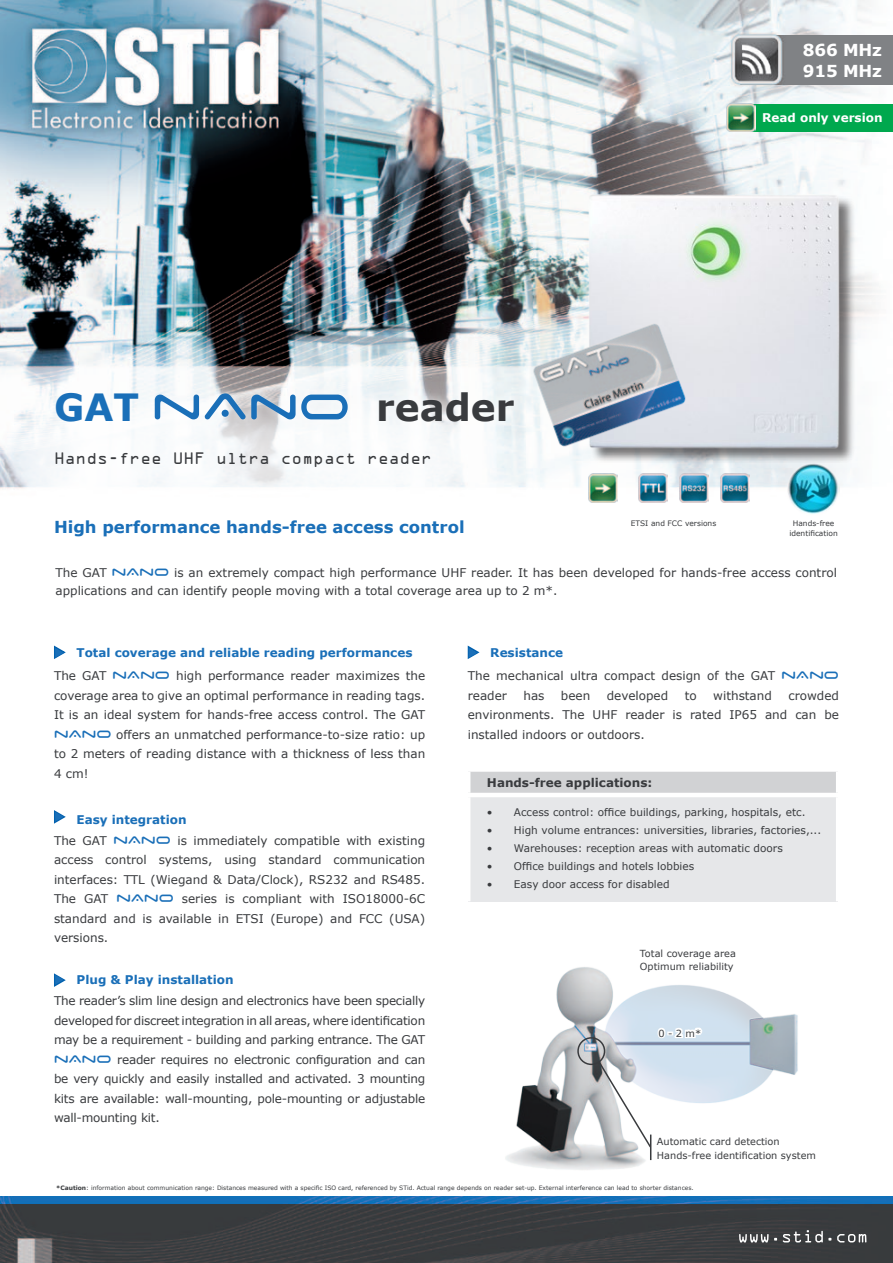
<style>
.page{position:relative;width:893px;height:1263px;background:#fff}
.page>*{position:absolute;margin:0;border:0;box-sizing:border-box;transform-origin:0 0}
.t1{font:700 37.5px "Verdana";color:#393b3e}
.t2{font:700 16.5px "Verdana";color:#1a6fb8}
.t3{font:700 16.5px/21px "Verdana";letter-spacing:-.01em;color:#fff}
.t4{font:15px "OCRA Std";color:#393b3e}
.t5{font:12px/19.5px "Verdana";color:#393b3e;text-align:justify}
.t6{font:700 12px/23.7px "Verdana";color:#1a6fb8}
.t7{font:12px/20.7px "Verdana";letter-spacing:-.02em;color:#393b3e}
.t8{font:700 12px "Verdana";color:#393b3e}
.t9{font:700 12px "Verdana";color:#fff}
.t10{font:10.5px "Verdana";color:#393b3e}
.t11{font:9.75px/13.5px "Verdana";color:#393b3e}
.t12{font:7.5px/10.5px "Verdana";color:#393b3e;text-align:center}
.t13{font:6px "Verdana";color:#393b3e}
.s1{color:#1a6fb8}
.s2{font-family:"Space Age";font-weight:400;font-size:57px;color:#1a6fb8}
.s3{font-family:"Space Age";font-size:16.5px;color:#1a6fb8}
.s4{font-weight:400;color:#393b3e}
.s5{font-family:"Space Age";font-weight:400;font-size:16.5px}
.s6{font-weight:700;color:#1a6fb8}
.s7{font-weight:700}
</style>
<div class="page">
<img style="left:0;top:0;width:893px;height:902px">
<img style="left:0;top:1196px;width:893px;height:67px">
<img style="left:741px;top:35px;width:152px;height:50px">
<img style="left:588px;top:473px;width:29px;height:29px">
<img style="left:680px;top:473px;width:29px;height:29px">
<img style="left:720px;top:473px;width:29px;height:29px">
<img style="left:639px;top:473px;width:29px;height:29px">
<img style="left:786px;top:463px;width:53px;height:52px">
<img style="left:505px;top:967px;width:293px;height:203px">
<svg style="left:655px;top:1025px;width:50px;height:15px"></svg>
<img style="left:551px;top:183px;width:315px;height:275px">
<div style="left:577px;top:1037px;width:28px;height:28px;border:2px solid #393b3e;border-radius:50%"></div>
<img style="left:525px;top:315px;width:172px;height:141px">
<div style="left:739px;top:104px;width:154px;height:27px;background:#00a84e"></div>
<img style="left:726px;top:103px;width:29px;height:29px">
<svg style="left:637px;top:967px;width:101px;height:10px"></svg>
<svg style="left:597px;top:1059px;width:201px;height:106px"></svg>
<div style="left:0;top:366px;width:506px;height:177px;background:#fff"></div>
<div style="left:46px;top:382px;width:477px;height:48px;background:#fff;opacity:.75"></div>
<svg style="left:53px;top:644px;width:14px;height:17px"></svg>
<svg style="left:53px;top:808px;width:14px;height:17px"></svg>
<svg style="left:54px;top:973px;width:12px;height:14px"></svg>
<svg style="left:467px;top:644px;width:13px;height:17px"></svg>
<div style="left:468px;top:769px;width:370px;height:26px;background:#d1d2d4"></div>
<div style="left:468px;top:795px;width:370px;height:106px;background:#e6e7e9"></div>
<div style="left:466px;top:767px;width:374px;height:5px;background:#fff"></div>
<hr style="left:466px;top:772px;width:4px;height:21px;background:#fff">
<hr style="left:836px;top:772px;width:4px;height:21px;background:#fff">
<hr style="left:466px;top:793px;width:374px;height:4px;background:#fff">
<hr style="left:466px;top:797px;width:4px;height:104px;background:#fff">
<hr style="left:836px;top:797px;width:4px;height:104px;background:#fff">
<h2 class="t3" style="left:803px;top:39px;width:81px">866 MHz<br>915 MHz</h2>
<h1 class="t1" style="left:54px;top:380px;width:462px"><span class="s1">GAT</span> <span class="s2">nAno</span> reader</h1>
<p class="t4" style="left:54px;top:452px;width:379px">Hands-free UHF ultra compact reader</p>
<h2 class="t2" style="left:54px;top:515px;width:412px">High performance hands-free access control</h2>
<p class="t9" style="left:762px;top:109px;width:122px">Read only version</p>
<p class="t12" style="left:631px;top:517px;width:87px">ETSI and FCC versions</p>
<p class="t12" style="left:789px;top:518px;width:50px">Hands-free identification</p>
<p class="t5" style="left:56px;top:564px;width:783px;line-height:18px">The GAT <span class="s3">nAno</span> is an extremely compact high performance UHF reader. It has been developed for hands-free access control applications and can identify people moving with a total coverage area up to 2 m*.</p>
<p class="t6" style="left:54px;top:640px;width:373px">◆ Total coverage and reliable reading performances<br><span class="s4">The GAT</span> <span class="s5">nAno</span> <span class="s4">high performance reader maximizes the</span></p>
<p class="t5" style="left:54px;top:686px;width:373px">coverage area to give an optimal performance in reading tags.<br>It is an ideal system for hands-free access control. The GAT <span class="s3">nAno</span> offers an unmatched performance-to-size ratio: up to 2 meters of reading distance with a thickness of less than 4 cm!</p>
<p class="t5" style="left:54px;top:809px;width:373px;line-height:20.7px"><sup>◆</sup> <span class="s6">Easy integration<br></span>The GAT <span class="s3">nAno</span> is immediately compatible with existing</p>
<p class="t5" style="left:54px;top:850px;width:373px">access control systems, using standard communication interfaces: TTL (Wiegand &amp; Data/Clock), RS232 and RS485.<br>The GAT <span class="s3">nAno</span> series is compliant with ISO18000-6C standard and is available in ETSI (Europe) and FCC (USA) versions.</p>
<p class="t7" style="left:54px;top:970px;width:373px"><span class="s1">◆</span> <span class="s6">Plug &amp; Play installation<br></span>The reader’s slim line design and electronics have been specially</p>
<p class="t5" style="left:54px;top:1010px;width:373px">developed for discreet integration in all areas, where identification may be a requirement - building and parking entrance. The GAT <span class="s3">nAno</span> reader requires no electronic configuration and can be very quickly and easily installed and activated. 3 mounting kits are available: wall-mounting, pole-mounting or adjustable wall-mounting kit.</p>
<p class="t5" style="left:468px;top:640px;width:373px;line-height:23.7px"><span class="s1">◆</span> <span class="s6">Resistance<br></span>The mechanical ultra compact design of the GAT <span class="s3">nAno</span></p>
<p class="t5" style="left:468px;top:686px;width:41px">reader</p>
<p class="t5" style="left:523px;top:686px;width:23px">has</p>
<p class="t5" style="left:561px;top:686px;width:31px">been</p>
<p class="t5" style="left:607px;top:686px;width:63px">developed</p>
<p class="t5" style="left:685px;top:686px;width:14px">to</p>
<p class="t5" style="left:713px;top:686px;width:60px">withstand</p>
<p class="t5" style="left:468px;top:686px;width:373px;text-indent:321px">crowded environments. The UHF reader is rated IP65 and can be installed indoors or outdoors.</p>
<p class="t8" style="left:487px;top:774px;width:167px">Hands-free applications:</p>
<p class="t10" style="left:487px;top:805px;width:320px">• Access control: office buildings, parking, hospitals, etc.</p>
<p class="t10" style="left:487px;top:823px;width:336px">• High volume entrances: universities, libraries, factories,...</p>
<p class="t10" style="left:487px;top:841px;width:297px">• Warehouses: reception areas with automatic doors</p>
<p class="t10" style="left:487px;top:859px;width:209px">• Office buildings and hotels lobbies</p>
<p class="t10" style="left:487px;top:877px;width:184px">• Easy door access for disabled</p>
<p class="t11" style="left:640px;top:946px;width:97px">Total coverage area<br>Optimum reliability</p>
<p class="t11" style="left:658px;top:1026px;width:44px">0 - 2 m*</p>
<p class="t11" style="left:657px;top:1134px;width:160px">Automatic card detection<br>Hands-free identification system</p>
<p class="t13" style="left:56px;top:1184px;width:639px"><span class="s7">*Caution</span>: information about communication range: Distances measured with a specific ISO card, referenced by STid. Actual range depends on reader set-up. External interference can lead to shorter distances.</p>
</div>
